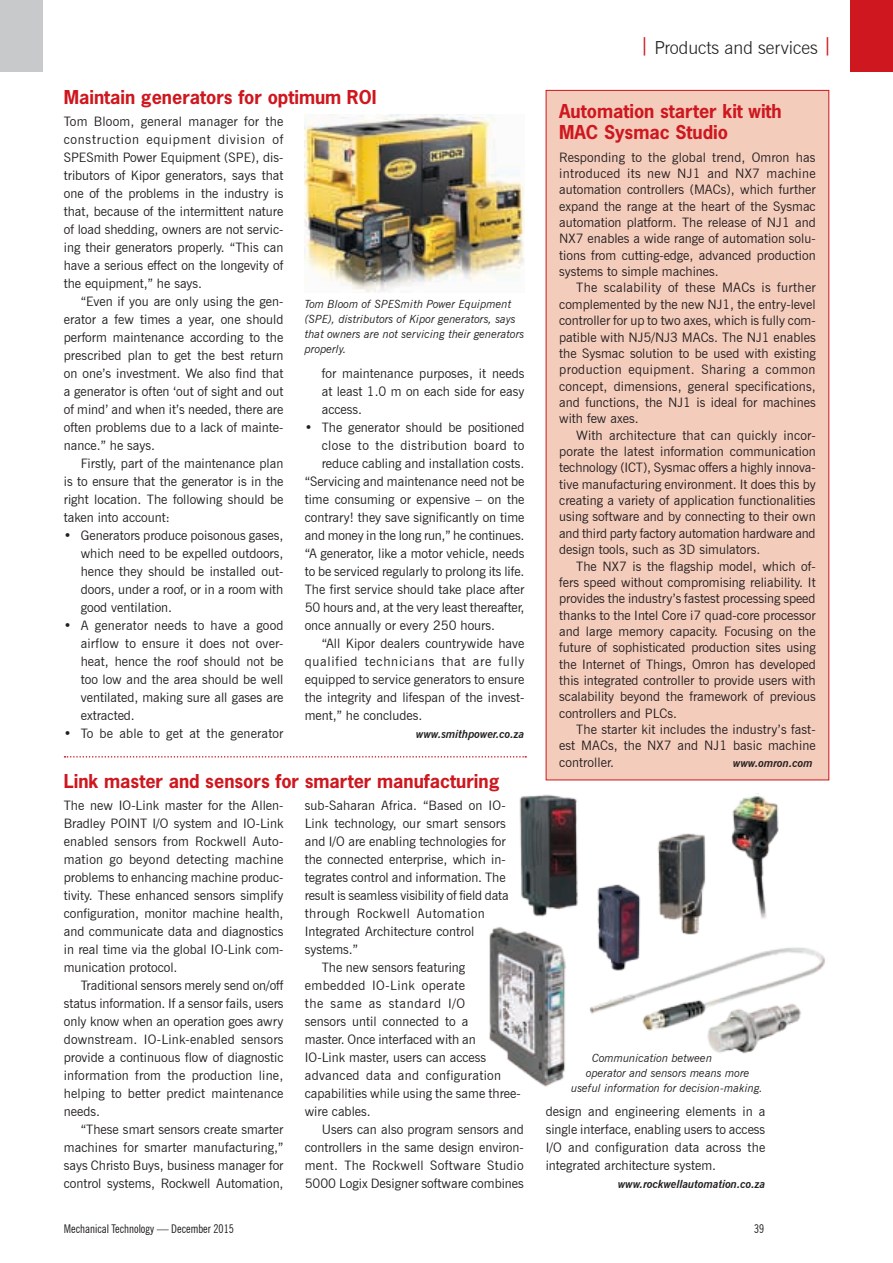
<style>
.page{position:relative;width:893px;height:1263px;background:#fff}
.page>*{position:absolute;margin:0;border:0;box-sizing:border-box;transform-origin:0 0}
.t1{font:700 18px/21.3px "News Gothic Std";color:#ce171e}
.t2{font:300 18px "News Gothic BT";color:#231f20}
.t3{font:13.05px/18px "News Gothic BT";color:#231f20;text-align:justify}
.t4{font:13.05px "News Gothic BT";letter-spacing:.03em;color:#231f20}
.t5{font:13.05px "News Gothic BT";letter-spacing:.055em;color:#231f20}
.t6{font:13.05px "News Gothic BT";letter-spacing:.02em;color:#231f20}
.t7{font:13.05px "News Gothic BT";letter-spacing:.025em;color:#231f20}
.t8{font:13.05px "News Gothic BT";letter-spacing:.035em;color:#231f20}
.t9{font:13.05px "News Gothic BT";letter-spacing:.045em;color:#231f20}
.t10{font:condensed 12px "News Gothic BT";color:#231f20}
.t11{font:italic 11.25px/15px "News Gothic BT";color:#231f20}
.t12{font:italic 700 11.25px "News Gothic BT";color:#231f20}
.s1{color:#ce171e}
</style>
<div class="page">
<div style="left:0;top:0;width:43px;height:72px;background:#c7c9cb"></div>
<div style="left:851px;top:0;width:42px;height:72px;background:#ce171e"></div>
<div style="left:546px;top:90px;width:283px;height:690px;background:#f4ccbc"></div>
<img style="left:305px;top:114px;width:219px;height:178px">
<svg style="left:65px;top:756px;width:461px;height:1px"></svg>
<img style="left:489px;top:794px;width:336px;height:293px">
<h1 class="t1" style="left:64px;top:86px;width:314px">Maintain generators for optimum ROI</h1>
<p class="t3" style="left:64px;top:112px;width:221px">Tom Bloom, general manager for the construction equipment division of SPESmith Power Equipment (SPE), dis&shy;tributors of Kipor generators, says that one of the problems in the industry is that, because of the intermittent nature of load shedding, owners are not servic&shy;ing their generators properly. “This can have a serious effect on the longevity of the equipment,” he says.</p>
<p class="t3" style="left:64px;top:292px;width:221px;text-indent:17px">“Even if you are only using the gen&shy;erator a few times a year, one should perform maintenance according to the prescribed plan to get the best return on one’s investment. We also find that a generator is often ‘out of sight and out of mind’ and when it’s needed, there are often problems due to a lack of mainte&shy;nance.” he says.</p>
<p class="t3" style="left:64px;top:454px;width:221px;text-indent:17px">Firstly, part of the maintenance plan is to ensure that the generator is in the right location. The following should be taken into account:</p>
<p class="t3" style="left:81px;top:526px;width:204px;text-indent:-17px">• Generators produce poisonous gases, which need to be expelled outdoors, hence they should be installed out&shy;doors, under a roof, or in a room with good ventilation.</p>
<p class="t3" style="left:81px;top:616px;width:204px;text-indent:-17px">• A generator needs to have a good airflow to ensure it does not over&shy;heat, hence the roof should not be too low and the area should be well ventilated, making sure all gases are extracted.</p>
<p class="t3" style="left:64px;top:724px;width:221px">• To be able to get at the generator</p>
<p class="t11" style="left:305px;top:297px;width:221px">Tom Bloom of SPESmith Power Equipment (SPE), distributors of Kipor generators, says that owners are not servicing their generators properly.</p>
<p class="t3" style="left:322px;top:364px;width:204px">for maintenance purposes, it needs at least 1.0 m on each side for easy access.</p>
<p class="t3" style="left:305px;top:418px;width:221px">• The generator should be positioned</p>
<p class="t4" style="left:322px;top:437px;width:204px">close to the distribution board to</p>
<p class="t3" style="left:322px;top:454px;width:204px">reduce cabling and installation costs.</p>
<p class="t3" style="left:305px;top:472px;width:221px">“Servicing and maintenance need not be</p>
<p class="t3" style="left:305px;top:490px;width:221px">time consuming or expensive – on the</p>
<p class="t3" style="left:305px;top:508px;width:221px">contrary! they save significantly on time</p>
<p class="t3" style="left:305px;top:526px;width:221px">and money in the long run,” he continues.</p>
<p class="t3" style="left:305px;top:544px;width:221px">“A generator, like a motor vehicle, needs</p>
<p class="t3" style="left:305px;top:562px;width:221px">to be serviced regularly to prolong its life.</p>
<p class="t3" style="left:305px;top:580px;width:221px">The first service should take place after</p>
<p class="t3" style="left:305px;top:598px;width:221px">50 hours and, at the very least thereafter,</p>
<p class="t3" style="left:305px;top:616px;width:192px">once annually or every 250 hours.</p>
<p class="t3" style="left:322px;top:634px;width:204px">“All Kipor dealers countrywide have</p>
<p class="t5" style="left:305px;top:653px;width:221px">qualified technicians that are fully</p>
<p class="t3" style="left:305px;top:670px;width:221px">equipped to service generators to ensure</p>
<p class="t3" style="left:305px;top:688px;width:221px">the integrity and lifespan of the invest-</p>
<p class="t3" style="left:305px;top:706px;width:119px">ment,” he concludes.</p>
<p class="t12" style="left:416px;top:727px;width:110px">www.smithpower.co.za</p>
<h1 class="t1" style="left:64px;top:770px;width:437px">Link master and sensors for smarter manufacturing</h1>
<p class="t3" style="left:305px;top:796px;width:202px">sub-Saharan Africa. “Based on IO-</p>
<p class="t3" style="left:305px;top:814px;width:202px">Link technology, our smart sensors</p>
<p class="t3" style="left:305px;top:832px;width:203px">and I/O are enabling technologies for</p>
<p class="t3" style="left:305px;top:850px;width:202px">the connected enterprise, which in-</p>
<p class="t3" style="left:305px;top:868px;width:202px">tegrates control and information. The</p>
<p class="t3" style="left:305px;top:886px;width:205px">result is seamless visibility of field data</p>
<p class="t8" style="left:305px;top:905px;width:182px">through Rockwell Automation</p>
<p class="t3" style="left:305px;top:922px;width:171px">Integrated Architecture control</p>
<p class="t3" style="left:305px;top:940px;width:55px">systems.”</p>
<p class="t3" style="left:322px;top:958px;width:145px">The new sensors featuring</p>
<p class="t4" style="left:305px;top:977px;width:162px">embedded IO-Link operate</p>
<p class="t9" style="left:305px;top:995px;width:162px">the same as standard I/O</p>
<p class="t3" style="left:305px;top:1012px;width:165px">sensors until connected to a</p>
<p class="t3" style="left:305px;top:1030px;width:173px">master. Once interfaced with an</p>
<p class="t3" style="left:305px;top:1048px;width:183px">IO-Link master, users can access</p>
<p class="t7" style="left:305px;top:1067px;width:198px">advanced data and configuration</p>
<p class="t3" style="left:305px;top:1084px;width:217px">capabilities while using the same three-</p>
<p class="t3" style="left:305px;top:1102px;width:68px">wire cables.</p>
<p class="t3" style="left:322px;top:1120px;width:203px">Users can also program sensors and</p>
<p class="t3" style="left:305px;top:1138px;width:220px">controllers in the same design environ-</p>
<p class="t6" style="left:305px;top:1157px;width:220px">ment. The Rockwell Software Studio</p>
<p class="t3" style="left:305px;top:1174px;width:221px">5000 Logix Designer software combines</p>
<p class="t3" style="left:64px;top:796px;width:221px">The new IO-Link master for the Allen-Bradley POINT I/O system and IO-Link enabled sensors from Rockwell Auto&shy;mation go beyond detecting machine problems to enhancing machine produc&shy;tivity. These enhanced sensors simplify configuration, monitor machine health, and communicate data and diagnostics in real time via the global IO-Link com&shy;munication protocol.</p>
<p class="t3" style="left:64px;top:976px;width:221px;text-indent:17px">Traditional sensors merely send on/off status information. If a sensor fails, users only know when an operation goes awry downstream. IO-Link-enabled sensors provide a continuous flow of diagnostic information from the production line, helping to better predict maintenance needs.</p>
<p class="t3" style="left:64px;top:1120px;width:221px;text-indent:17px">“These smart sensors create smarter machines for smarter manufacturing,” says Christo Buys, business manager for control systems, Rockwell Automation,</p>
<h1 class="t2" style="left:640px;top:37px;width:194px"><span class="s1">⎪</span> Products and services <span class="s1">⎪</span></h1>
<h1 class="t1" style="left:559px;top:100px;width:224px">Automation starter kit with<br>MAC Sysmac Studio</h1>
<p class="t3" style="left:559px;top:149px;width:258px;line-height:16.4px">Responding to the global trend, Omron has introduced its new NJ1 and NX7 machine automation controllers (MACs), which further expand the range at the heart of the Sysmac automation platform. The release of NJ1 and NX7 enables a wide range of automation solu&shy;tions from cutting-edge, advanced production systems to simple machines.</p>
<p class="t3" style="left:559px;top:279px;width:258px;line-height:16.4px;text-indent:17px">The scalability of these MACs is further complemented by the new NJ1, the entry-level controller for up to two axes, which is fully com&shy;patible with NJ5/NJ3 MACs. The NJ1 enables the Sysmac solution to be used with existing production equipment. Sharing a common concept, dimensions, general specifications, and functions, the NJ1 is ideal for machines with few axes.</p>
<p class="t3" style="left:559px;top:427px;width:258px;line-height:16.4px;text-indent:17px">With architecture that can quickly incor&shy;porate the latest information communication technology (ICT), Sysmac offers a highly innova&shy;tive manufacturing environment. It does this by creating a variety of application functionalities using software and by connecting to their own and third party factory automation hardware and design tools, such as 3D simulators.</p>
<p class="t3" style="left:559px;top:558px;width:258px;line-height:16.4px;text-indent:17px">The NX7 is the flagship model, which of&shy;fers speed without compromising reliability. It provides the industry’s fastest processing speed thanks to the Intel Core i7 quad-core processor and large memory capacity. Focusing on the future of sophisticated production sites using the Internet of Things, Omron has developed this integrated controller to provide users with scalability beyond the framework of previous controllers and PLCs.</p>
<p class="t3" style="left:559px;top:721px;width:258px;line-height:16.4px;text-indent:17px">The starter kit includes the industry’s fast&shy;est MACs, the NX7 and NJ1 basic machine controller.</p>
<p class="t12" style="left:733px;top:756px;width:81px">www.omron.com</p>
<p class="t11" style="left:592px;top:1050px;width:121px">Communication between</p>
<p class="t11" style="left:586px;top:1065px;width:165px">operator and sensors means more</p>
<p class="t11" style="left:571px;top:1080px;width:193px">useful information for decision-making.</p>
<p class="t3" style="left:546px;top:1102px;width:221px">design and engineering elements in a single interface, enabling users to access I/O and configuration data across the integrated architecture system.</p>
<p class="t12" style="left:618px;top:1177px;width:149px">www.rockwellautomation.co.za</p>
<p class="t10" style="left:64px;top:1221px;width:172px">Mechanical Technology — December 2015</p>
<p class="t10" style="left:754px;top:1221px;width:12px">39</p>
</div>
